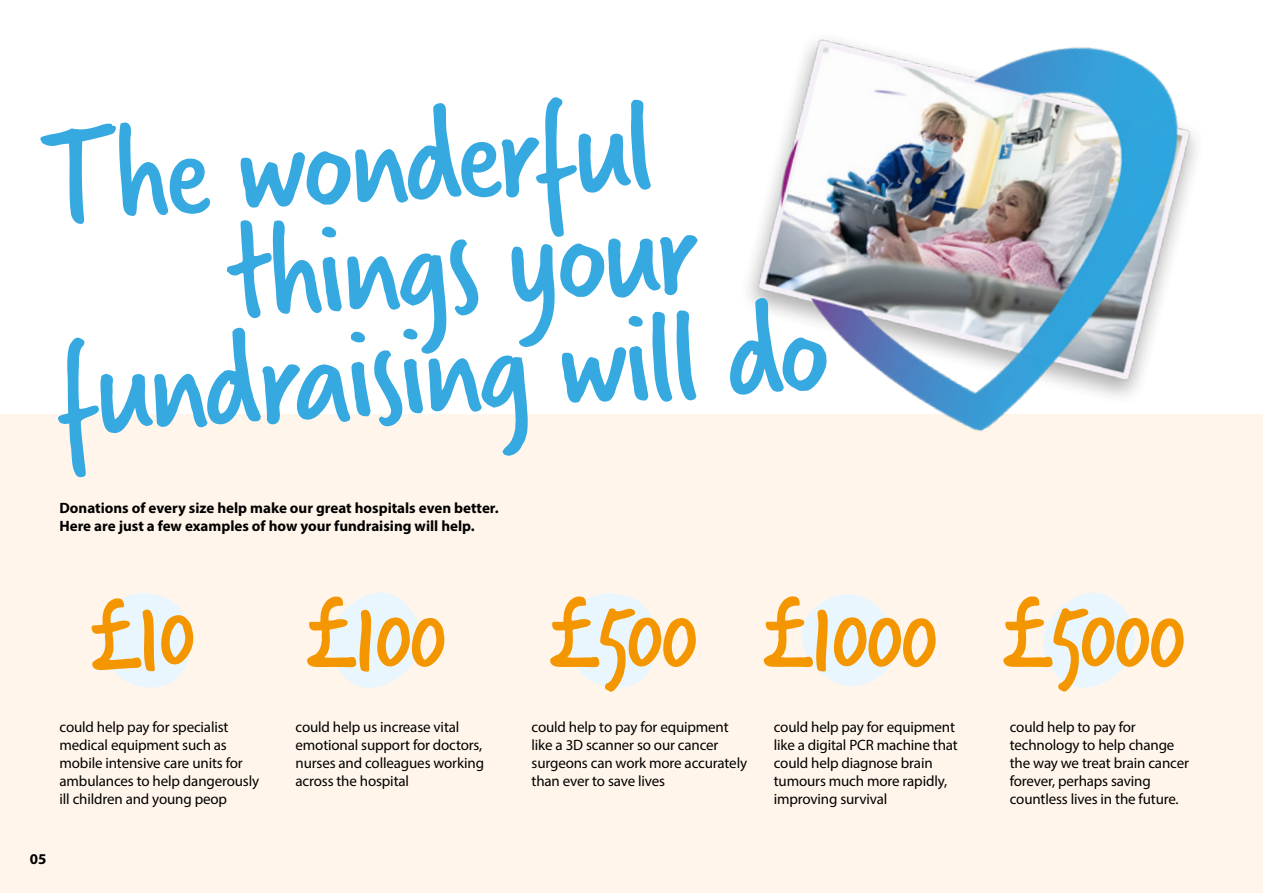
<style>
.page{position:relative;width:1263px;height:893px;background:#fff}
.page>*{position:absolute;margin:0;border:0;box-sizing:border-box;transform-origin:0 0}
.t1{font:141px "Verveine";color:#36a9e1}
.t2{font:100.5px "Verveine";color:#f49600}
.t3{font:15px/18px "Myriad Pro";letter-spacing:-.01em;color:#000}
.t4{font:700 15px/18px "Myriad Pro";color:#000}
</style>
<div class="page">
<div style="left:0;top:415px;width:1263px;height:478px;background:#fff5ea"></div>
<svg style="left:329px;top:593px;width:92px;height:95px"></svg>
<svg style="left:570px;top:593px;width:87px;height:95px"></svg>
<svg style="left:802px;top:594px;width:95px;height:92px"></svg>
<svg style="left:1043px;top:593px;width:92px;height:95px"></svg>
<img style="left:643px;top:39px;width:620px;height:393px">
<svg style="left:104px;top:593px;width:87px;height:95px"></svg>
<h1 class="t1" style="left:38px;top:81px;width:613px;rotate:-3deg">The wonderful</h1>
<h1 class="t1" style="left:222px;top:178px;width:474px;rotate:-3deg">things your</h1>
<h1 class="t1" style="left:50px;top:294px;width:776px;rotate:-3deg">fundraising will do</h1>
<p class="t4" style="left:60px;top:498px;width:441px">Donations of every size help make our great hospitals even better.<br>Here are just a few examples of how your fundraising will help.</p>
<h2 class="t2" style="left:305px;top:560px;width:885px;rotate:1deg">£100 £500 £1000 £5000</h2>
<p class="t3" style="left:60px;top:718px;width:201px">could help pay for specialist medical equipment such as mobile intensive care units for ambulances to help dangerously ill children and young peop</p>
<p class="t3" style="left:296px;top:718px;width:190px">could help us increase vital emotional support for doctors, nurses and colleagues working across the hospital</p>
<p class="t3" style="left:531px;top:718px;width:217px">could help to pay for equipment like a 3D scanner so our cancer surgeons can work more accurately than ever to save lives</p>
<p class="t3" style="left:774px;top:718px;width:186px">could help pay for equipment like a digital PCR machine that could help diagnose brain tumours much more rapidly, improving survival</p>
<p class="t3" style="left:1010px;top:718px;width:181px">could help to pay for technology to help change the way we treat brain cancer forever, perhaps saving countless lives in the future.</p>
<p class="t4" style="left:30px;top:850px;width:18px">05</p>
</div>
